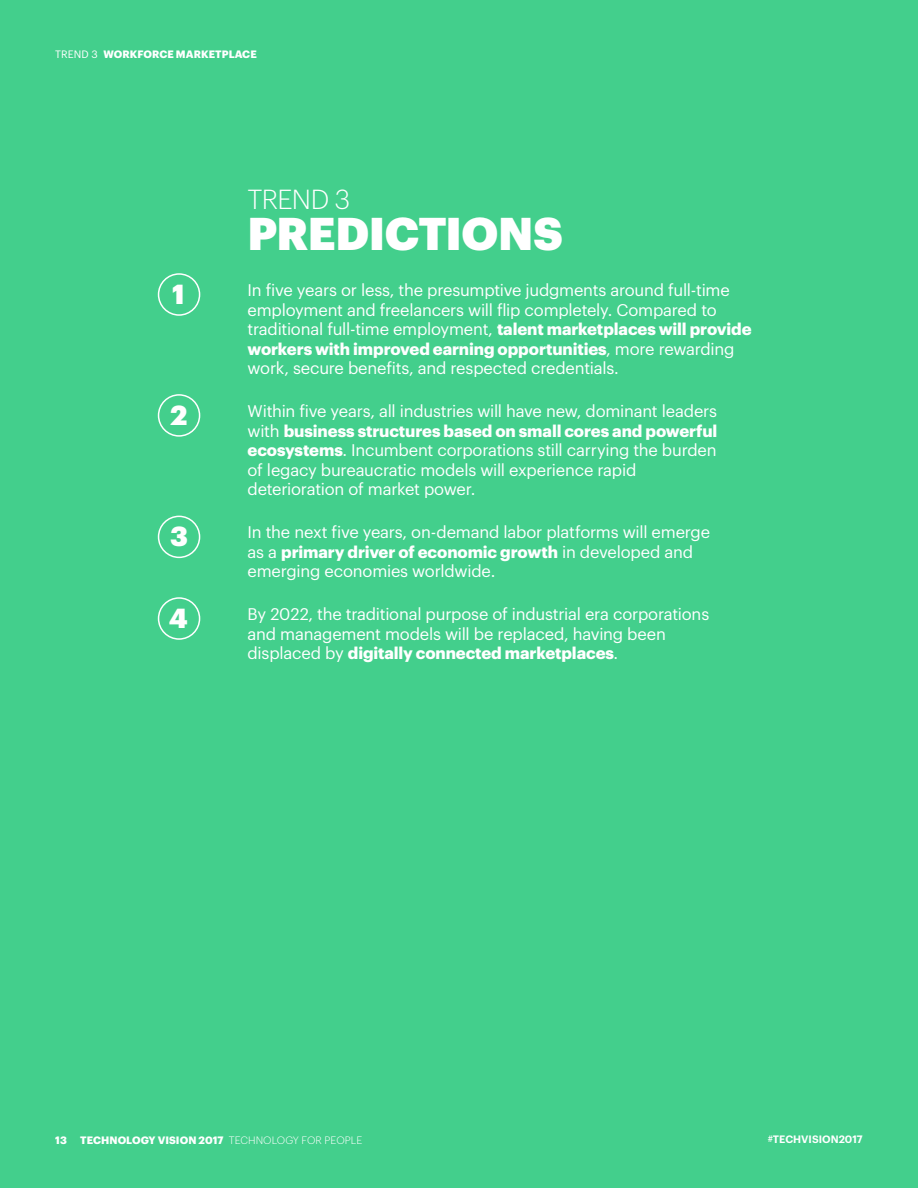
<style>
.page{position:relative;width:918px;height:1188px;background:#43cf8c}
.page>*{position:absolute;margin:0;border:0;box-sizing:border-box;transform-origin:0 0}
.t1{font:900 45px "Graphik";letter-spacing:-.01em;color:#fff}
.t2{font:300 27px "Graphik";letter-spacing:-.025em;color:#fff}
.t3{font:900 27px "Graphik";color:#fff}
.t4{font:16.5px/19.5px "Graphik";letter-spacing:-.015em;color:#fff}
.t5{font:700 10.5px "Graphik";letter-spacing:.005em;color:#fff}
.t6{font:600 10.5px "Graphik";color:#fff}
.s1{font-weight:400}
.s2{font-weight:700}
.s3{font-weight:300}
</style>
<div class="page">
<div style="left:158px;top:516px;width:42px;height:42px;border:2px solid #fff;border-radius:50%"></div>
<div style="left:158px;top:597px;width:42px;height:43px;border:2px solid #fff;border-radius:50%"></div>
<div style="left:158px;top:394px;width:42px;height:43px;border:2px solid #fff;border-radius:50%"></div>
<div style="left:158px;top:273px;width:42px;height:43px;border:2px solid #fff;border-radius:50%"></div>
<p class="t5" style="left:55px;top:46px;width:203px"><span class="s1">TREND 3</span> WORKFORCE MARKETPLACE</p>
<h2 class="t3" style="left:172px;top:273px;width:14px">1</h2>
<h2 class="t3" style="left:171px;top:394px;width:18px">2</h2>
<h2 class="t3" style="left:170px;top:516px;width:19px">3</h2>
<h2 class="t3" style="left:169px;top:597px;width:20px">4</h2>
<h2 class="t2" style="left:248px;top:180px;width:104px">TREND 3</h2>
<h1 class="t1" style="left:248px;top:198px;width:317px">PREDICTIONS</h1>
<p class="t4" style="left:248px;top:279px;width:505px">In five years or less, the presumptive judgments around full-time employment and freelancers will flip completely. Compared to traditional full-time employment, <span class="s2">talent marketplaces will provide workers with improved earning opportunities</span>, more rewarding work, secure benefits, and respected credentials.</p>
<p class="t4" style="left:248px;top:400px;width:471px">Within five years, all industries will have new, dominant leaders with <span class="s2">business structures based on small cores and powerful ecosystems</span>. Incumbent corporations still carrying the burden of legacy bureaucratic models will experience rapid deterioration of market power.</p>
<p class="t4" style="left:248px;top:521px;width:464px">In the next five years, on-demand labor platforms will emerge as a <span class="s2">primary driver of economic growth</span> in developed and emerging economies worldwide.</p>
<p class="t4" style="left:248px;top:603px;width:463px">By 2022, the traditional purpose of industrial era corporations and management models will be replaced, having been displaced by <span class="s2">digitally connected marketplaces</span>.</p>
<p class="t5" style="left:55px;top:1132px;width:13px">13</p>
<p class="t5" style="left:80px;top:1132px;width:284px">TECHNOLOGY VISION 2017 <span class="s3">TECHNOLOGY FOR PEOPLE</span></p>
<p class="t6" style="left:768px;top:1131px;width:97px"><span class="s1">#</span>TECHVISION2017</p>
</div>
